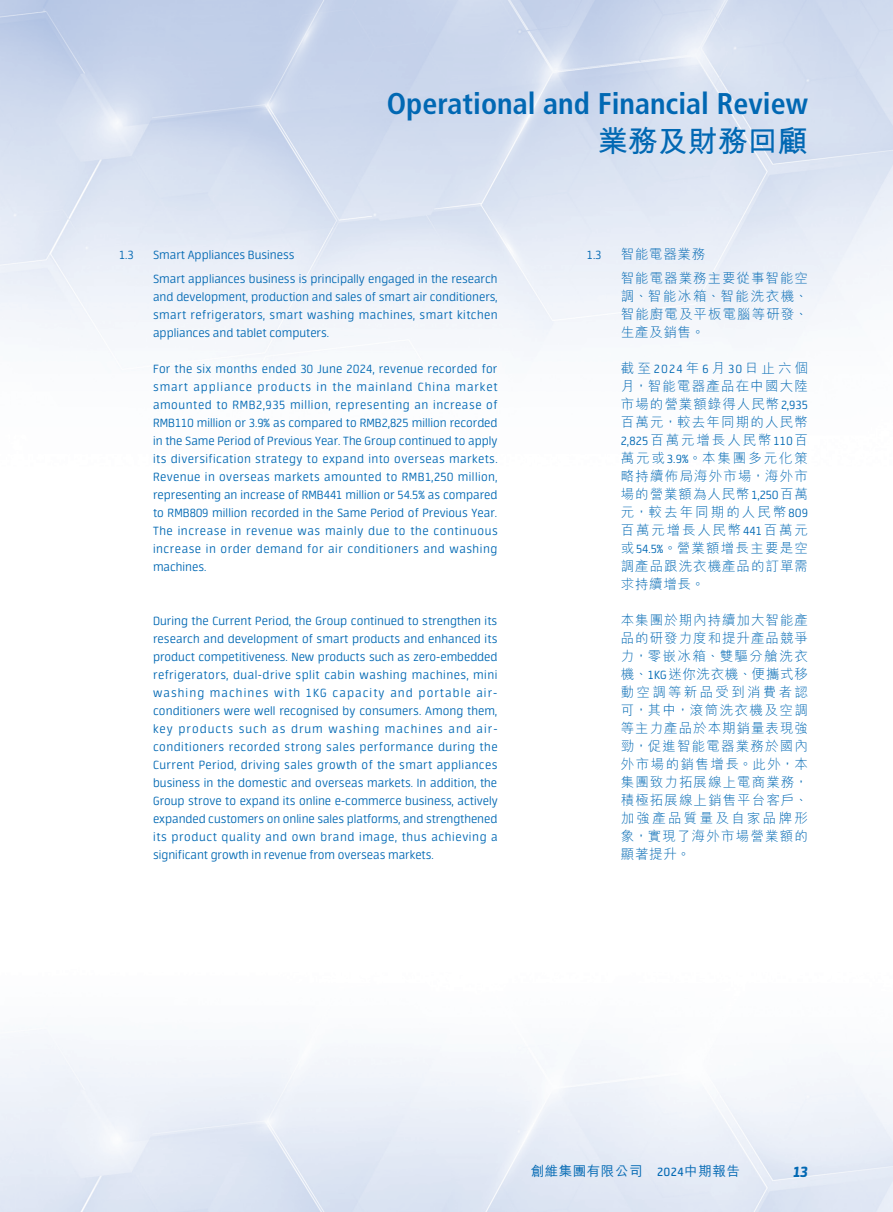
<style>
.page{position:relative;width:893px;height:1212px;background:#fff}
.page>*{position:absolute;margin:0;border:0;box-sizing:border-box;transform-origin:0 0}
.t1{font:700 condensed 30px "Frutiger LT Std";color:#0168b3}
.t2{font:700 30px "M Hei HK";color:#0168b3}
.t3{font:italic 800 16.5px "Neuron";color:#0168b3}
._00_txt{font:300 13.5px/18px "Neuron";color:#0168b3;text-align:justify}
._00_txt-2{font:300 13.5px/18px "M Hei HK";letter-spacing:.08em;color:#0168b3;text-align:justify}
._05_H5{font:300 13.5px "Neuron";color:#0168b3}
.t4{font:500 13.5px "M Hei HK";letter-spacing:.04em;color:#0168b3}
._05_H5-2{font:300 13.5px "M Hei HK";letter-spacing:.05em;color:#0168b3}
.s1{font-family:"Neuron"}
.s2{font-family:"Neuron";font-weight:400}
</style>
<div class="page">
<img style="left:0;top:0;width:893px;height:1212px">
<h1 class="t1" style="left:387px;top:85px;width:423px">Operational and Financial Review</h1>
<h1 class="t2" style="left:598px;top:119px;width:211px">業務及財務回顧</h1>
<p class="_05_H5" style="left:119px;top:247px;width:16px">1.3</p>
<p class="_05_H5" style="left:153px;top:247px;width:143px">Smart Appliances Business</p>
<p class="_00_txt" style="left:153px;top:270px;width:346px">Smart appliances business is principally engaged in the research and development, production and sales of smart air conditioners, smart refrigerators, smart washing machines, smart kitchen appliances and tablet computers.</p>
<p class="_00_txt" style="left:153px;top:360px;width:346px">For the six months ended 30 June 2024, revenue recorded for smart appliance products in the mainland China market amounted to RMB2,935 million, representing an increase of RMB110 million or 3.9% as compared to RMB2,825 million recorded in the Same Period of Previous Year. The Group continued to apply its diversification strategy to expand into overseas markets.<br>Revenue in overseas markets amounted to RMB1,250 million, representing an increase of RMB441 million or 54.5% as compared to RMB809 million recorded in the Same Period of Previous Year.<br>The increase in revenue was mainly due to the continuous increase in order demand for air conditioners and washing machines.</p>
<p class="_00_txt" style="left:153px;top:612px;width:346px">During the Current Period, the Group continued to strengthen its research and development of smart products and enhanced its product competitiveness. New products such as zero-embedded refrigerators, dual-drive split cabin washing machines, mini washing machines with 1KG capacity and portable air&shy;conditioners were well recognised by consumers. Among them, key products such as drum washing machines and air&shy;conditioners recorded strong sales performance during the Current Period, driving sales growth of the smart appliances business in the domestic and overseas markets. In addition, the Group strove to expand its online e-commerce business, actively expanded customers on online sales platforms, and strengthened its product quality and own brand image, thus achieving a significant growth in revenue from overseas markets.</p>
<p class="_05_H5" style="left:587px;top:247px;width:16px">1.3</p>
<p class="_05_H5-2" style="left:621px;top:247px;width:86px">智能電器業務</p>
<p class="_00_txt-2" style="left:621px;top:269px;width:189px">智能電器業務主要從事智能空調、智能冰箱、智能洗衣機、智能廚電及平板電腦等研發、生產及銷售。</p>
<p class="_00_txt-2" style="left:621px;top:359px;width:189px">截至<span class="s1">2024</span>年<span class="s1">6</span>月<span class="s1">30</span>日止六個月，智能電器產品在中國大陸市場的營業額錄得人民幣<span class="s1">2,935</span>百萬元，較去年同期的人民幣<span class="s1">2,825</span>百萬元增長人民幣<span class="s1">110</span>百萬元或<span class="s1">3.9%</span>。本集團多元化策略持續佈局海外市場，海外市場的營業額為人民幣<span class="s1">1,250</span>百萬元，較去年同期的人民幣<span class="s1">809</span>百萬元增長人民幣<span class="s1">441</span>百萬元或<span class="s1">54.5%</span>。營業額增長主要是空調產品跟洗衣機產品的訂單需求持續增長。</p>
<p class="_00_txt-2" style="left:621px;top:611px;width:189px">本集團於期內持續加大智能產品的研發力度和提升產品競爭力，零嵌冰箱、雙驅分艙洗衣機、<span class="s1">1KG</span>迷你洗衣機、便攜式移動空調等新品受到消費者認可，其中，滾筒洗衣機及空調等主力產品於本期銷量表現強勁，促進智能電器業務於國內外市場的銷售增長。此外，本集團致力拓展線上電商業務，積極拓展線上銷售平台客戶、加強產品質量及自家品牌形象，實現了海外市場營業額的顯著提升。</p>
<p class="t4" style="left:531px;top:1161px;width:211px">創維集團有限公司 <span class="s2">2024</span>中期報告</p>
<p class="t3" style="left:793px;top:1162px;width:17px">13</p>
</div>
